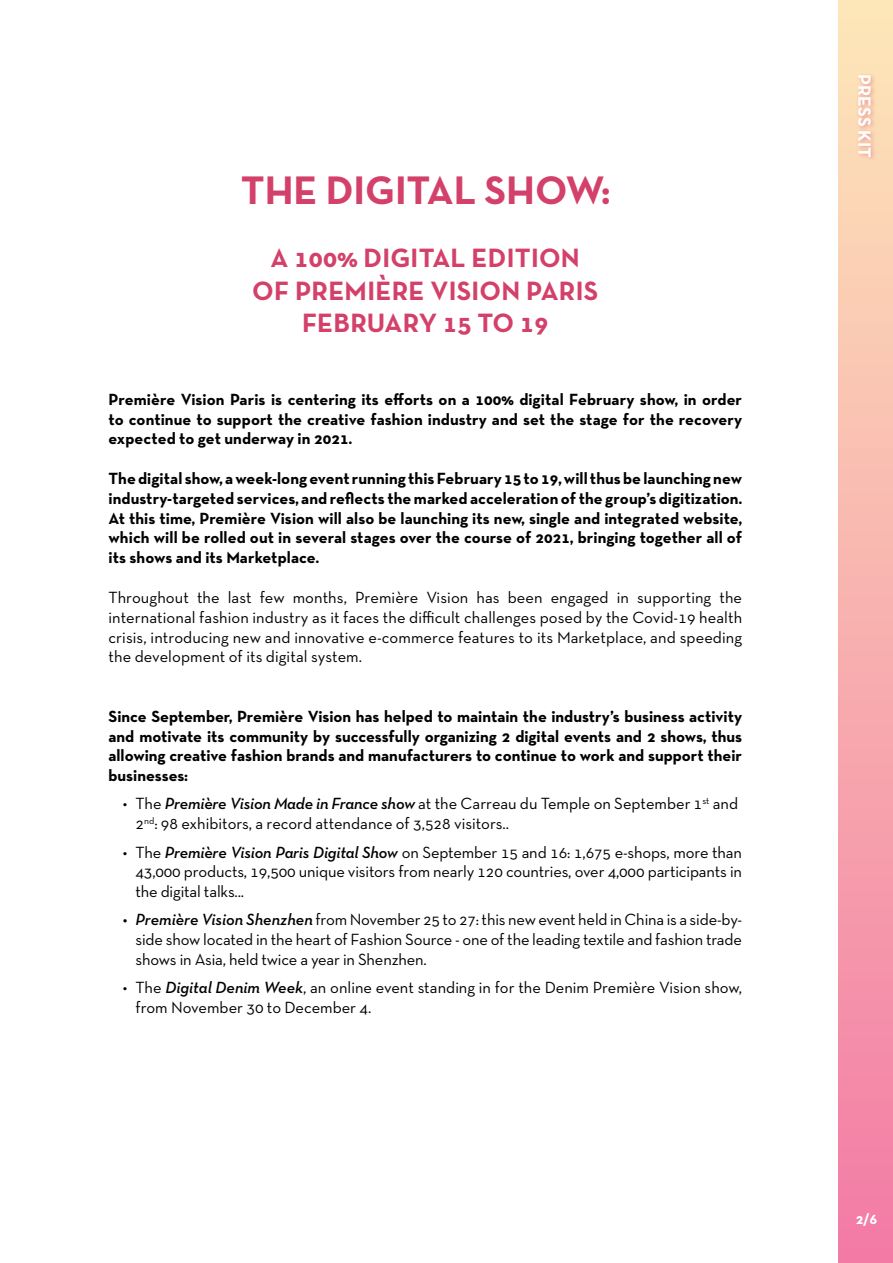
<style>
.page{position:relative;width:893px;height:1263px;background:#fff}
.page>*{position:absolute;margin:0;border:0;box-sizing:border-box;transform-origin:0 0}
.t1{font:700 40.5px "Neutra Text TF";color:#d3416a}
.t2{font:700 27px/32.4px "Neutra Text TF";letter-spacing:.01em;color:#d3416a;text-align:center}
.t3{font:700 18px "Neutra Text TF";color:#fff}
.t4{font:16.5px/19.8px "Neutra Text TF";letter-spacing:-.005em;color:#000;text-align:justify}
.t5{font:700 16.5px/19.8px "Neutra Text TF";color:#000;text-align:justify}
.t6{font:700 15px "Neutra Text TF";color:#fff}
.s1{font-family:"Neutra Text TF Demi Italic Alt"}
</style>
<div class="page">
<div style="left:839px;top:0;width:54px;height:1263px;background:linear-gradient(to bottom,#fde7b9,#f37aa6)"></div>
<div style="left:855px;top:72px;width:22px;height:91px;background:#d3416a;opacity:.45"></div>
<h1 class="t1" style="left:241px;top:165px;width:371px">THE DIGITAL SHOW:</h1>
<h2 class="t2" style="left:252px;top:241px;width:348px">A 100% DIGITAL EDITION<br>OF PREMIÈRE VISION PARIS<br>FEBRUARY 15 TO 19</h2>
<p class="t5" style="left:109px;top:389px;width:635px">Première Vision Paris is centering its efforts on a 100% digital February show, in order to continue to support the creative fashion industry and set the stage for the recovery expected to get underway in 2021.</p>
<p class="t5" style="left:109px;top:468px;width:635px">The digital show, a week-long event running this February 15 to 19, will thus be launching new industry-targeted services, and reflects the marked acceleration of the group’s digitization.<br>At this time, Première Vision will also be launching its new, single and integrated website, which will be rolled out in several stages over the course of 2021, bringing together all of its shows and its Marketplace.</p>
<p class="t4" style="left:109px;top:587px;width:635px">Throughout the last few months, Première Vision has been engaged in supporting the international fashion industry as it faces the difficult challenges posed by the Covid-19 health crisis, introducing new and innovative e-commerce features to its Marketplace, and speeding the development of its digital system.</p>
<p class="t5" style="left:109px;top:706px;width:635px">Since September, Première Vision has helped to maintain the industry’s business activity and motivate its community by successfully organizing 2 digital events and 2 shows, thus allowing creative fashion brands and manufacturers to continue to work and support their businesses:</p>
<p class="t4" style="left:135px;top:794px;width:604px;text-indent:-13px">• The <span class="s1">Première Vision Made in France show</span> at the Carreau du Temple on September 1<sup>st</sup> and<br>2<sup>nd</sup>: 98 exhibitors, a record attendance of 3,528 visitors..</p>
<p class="t4" style="left:136px;top:842px;width:608px;text-indent:-13px">• The <span class="s1">Première Vision Paris Digital Show</span> on September 15 and 16: 1,675 e-shops, more than 43,000 products, 19,500 unique visitors from nearly 120 countries, over 4,000 participants in the digital talks...</p>
<p class="t4" style="left:136px;top:910px;width:608px;text-indent:-13px"><span class="s1">• Première Vision Shenzhen</span> from November 25 to 27: this new event held in China is a side-by&shy;side show located in the heart of Fashion Source - one of the leading textile and fashion trade shows in Asia, held twice a year in Shenzhen.</p>
<p class="t4" style="left:136px;top:977px;width:608px;text-indent:-13px">• The <span class="s1">Digital Denim Week</span>, an online event standing in for the Denim Première Vision show, from November 30 to December 4.</p>
<p class="t3" style="left:876px;top:74px;width:85px;rotate:90deg">PRESS KIT</p>
<p class="t6" style="left:856px;top:1209px;width:23px">2/6</p>
</div>
